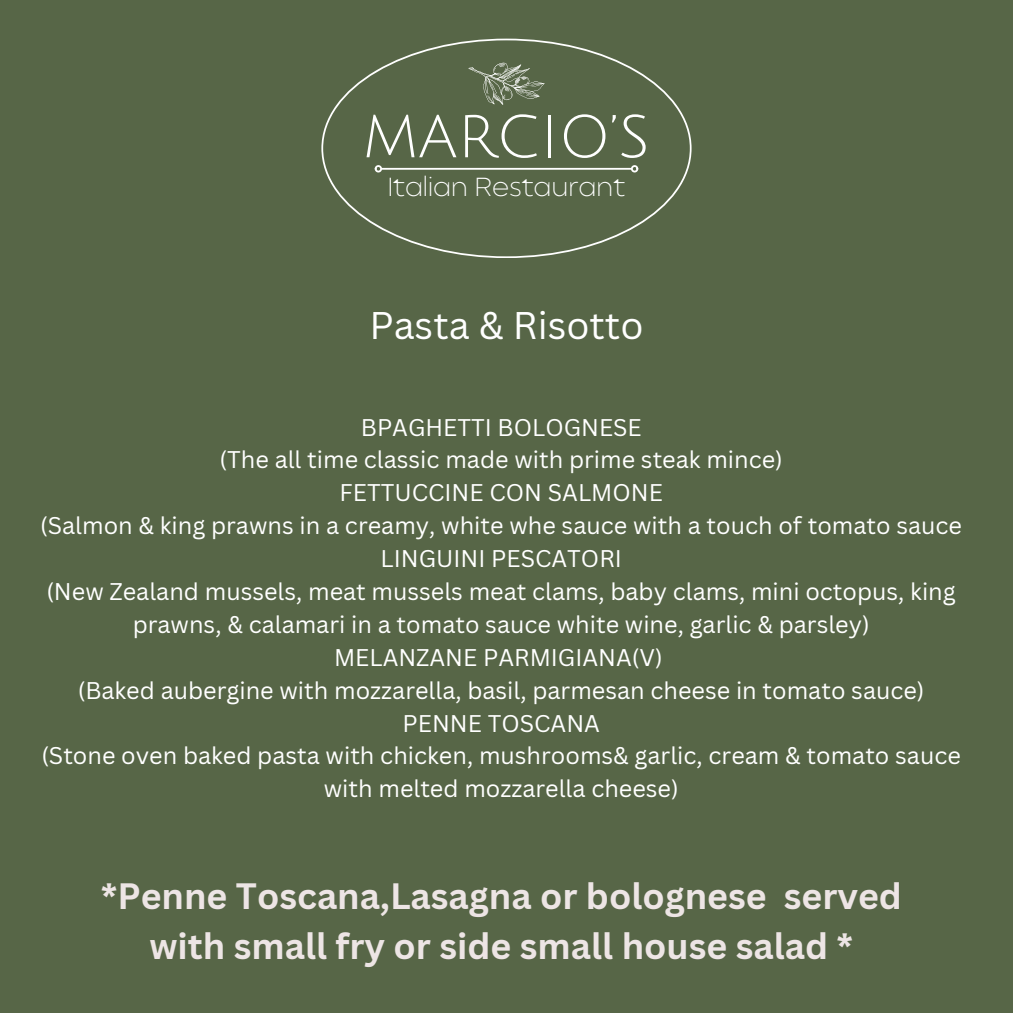
<style>
.page{position:relative;width:1013px;height:1013px;background:#fff}
.page>*{position:absolute;margin:0;border:0;box-sizing:border-box;transform-origin:0 0}
.t1{font:59px "Julius Sans One";color:#fff}
.t2{font:37.5px "Canva Sans";color:#fff}
.t3{font:700 35.75px/49.9px "Canva Sans";color:#ede5e5;text-align:center}
.t4{font:200 26px "Balgin";color:#fff}
.t5{font:23.5px/32.9px "Canva Sans";color:#fff;text-align:center}
</style>
<div class="page">
<div style="left:0;top:0;width:1012px;height:1012px;background:#576647"></div>
<svg style="left:321px;top:39px;width:370px;height:219px"></svg>
<hr style="left:381px;top:168px;width:250px;height:2px;background:#fff">
<div style="left:375px;top:165px;width:7px;height:7px;border:2px solid #fff;border-radius:50%"></div>
<div style="left:631px;top:165px;width:7px;height:7px;border:2px solid #fff;border-radius:50%"></div>
<svg style="left:468px;top:63px;width:76px;height:42px"></svg>
<p class="t1" style="left:363px;top:106px;width:289px">MARCIO’S</p>
<p class="t4" style="left:388px;top:177px;width:239px">Italian Restaurant</p>
<p class="t2" style="left:369px;top:299px;width:276px">Pasta &amp; Risotto</p>
<h1 class="t5" style="left:361px;top:410px;width:282px">BPAGHETTI BOLOGNESE</h1>
<p class="t5" style="left:219px;top:443px;width:565px">(The all time classic made with prime steak mince)</p>
<p class="t5" style="left:339px;top:475px;width:325px">FETTUCCINE CON SALMONE</p>
<h3 class="t5" style="left:40px;top:508px;width:923px">(Salmon &amp; king prawns in a creamy, white whe sauce with a touch of tomato sauce</h3>
<p class="t5" style="left:380px;top:541px;width:243px">LINGUINI PESCATORI</p>
<p class="t5" style="left:46px;top:574px;width:911px">(New Zealand mussels, meat mussels meat clams, baby clams, mini octopus, king prawns, &amp; calamari in a tomato sauce white wine, garlic &amp; parsley)</p>
<p class="t5" style="left:334px;top:640px;width:330px">MELANZANE PARMIGIANA(V)</p>
<p class="t5" style="left:78px;top:673px;width:848px">(Baked aubergine with mozzarella, basil, parmesan cheese in tomato sauce)</p>
<p class="t5" style="left:402px;top:706px;width:199px">PENNE TOSCANA</p>
<p class="t5" style="left:41px;top:739px;width:921px">(Stone oven baked pasta with chicken, mushrooms&amp; garlic, cream &amp; tomato sauce with melted mozzarella cheese)</p>
<p class="t3" style="left:101px;top:870px;width:802px">*Penne Toscana,Lasagna or bolognese served with small fry or side small house salad *</p>
</div>
